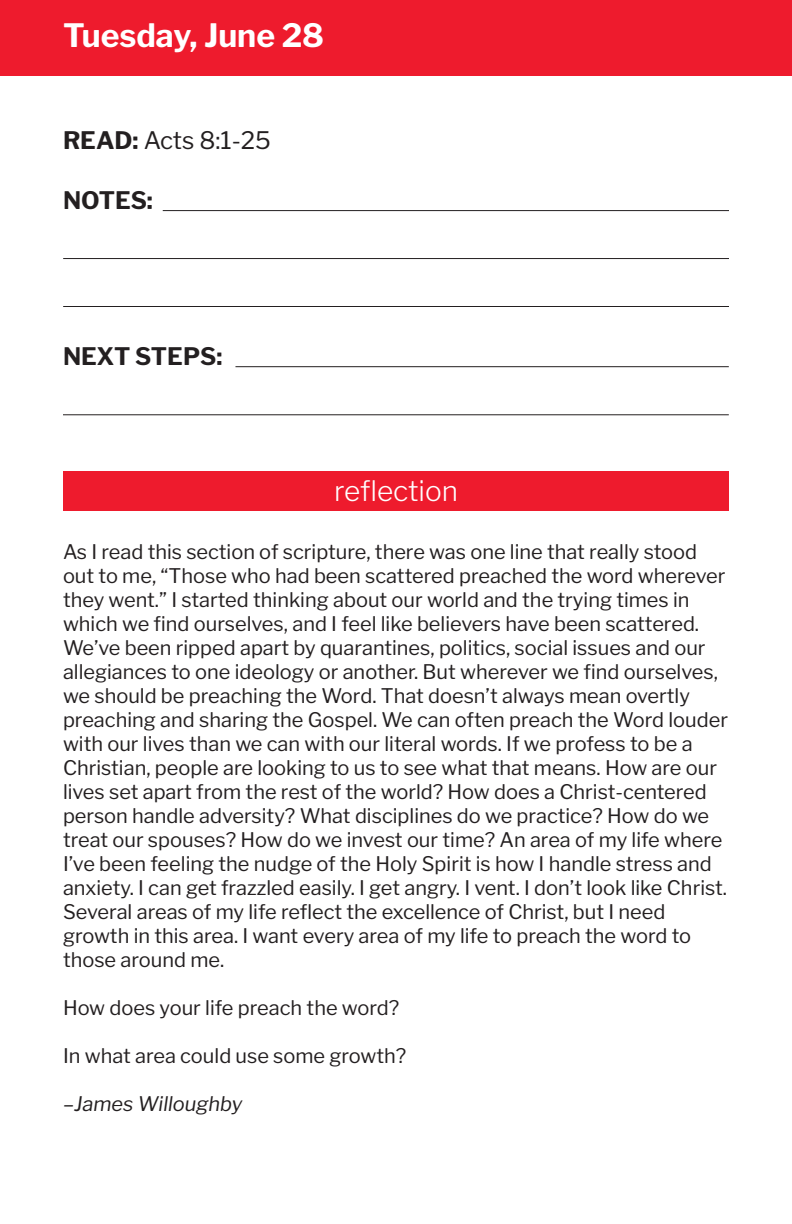
<style>
.page{position:relative;width:792px;height:1224px;background:#fff}
.page>*{position:absolute;margin:0;border:0;box-sizing:border-box;transform-origin:0 0}
.t1{font:700 32px "Libre Franklin";color:#fff}
.t2{font:300 28px "Libre Franklin";color:#fff}
.t3{font:700 24px "Libre Franklin";color:#231f20}
.t4{font:24px "Libre Franklin";letter-spacing:-.005em;color:#231f20}
.t5{font:20px/24px "Libre Franklin";color:#231f20}
.t6{font:italic 20px "Libre Franklin";color:#231f20}
.s1{font-weight:700}
</style>
<div class="page">
<div style="left:0;top:0;width:792px;height:76px;background:#ee1b2d"></div>
<div style="left:63px;top:471px;width:666px;height:40px;background:#ee1b2d"></div>
<hr style="left:163px;top:210px;width:566px;height:1px;background:#231f20">
<hr style="left:235px;top:366px;width:494px;height:1px;background:#231f20">
<hr style="left:63px;top:258px;width:666px;height:1px;background:#231f20">
<hr style="left:63px;top:306px;width:666px;height:1px;background:#231f20">
<hr style="left:63px;top:414px;width:666px;height:1px;background:#231f20">
<p class="t1" style="left:63px;top:11px;width:263px">Tuesday, June 28</p>
<p class="t4" style="left:63px;top:122px;width:209px"><span class="s1">READ:</span> Acts 8:1-25</p>
<p class="t3" style="left:63px;top:182px;width:91px">NOTES:</p>
<p class="t3" style="left:63px;top:338px;width:161px">NEXT STEPS:</p>
<p class="t2" style="left:334px;top:469px;width:125px">reflection</p>
<p class="t5" style="left:63px;top:537px;width:667px">As I read this section of scripture, there was one line that really stood out to me, “Those who had been scattered preached the word wherever they went.” I started thinking about our world and the trying times in which we find ourselves, and I feel like believers have been scattered.<br>We’ve been ripped apart by quarantines, politics, social issues and our allegiances to one ideology or another. But wherever we find ourselves, we should be preaching the Word. That doesn’t always mean overtly preaching and sharing the Gospel. We can often preach the Word louder with our lives than we can with our literal words. If we profess to be a Christian, people are looking to us to see what that means. How are our lives set apart from the rest of the world? How does a Christ-centered person handle adversity? What disciplines do we practice? How do we treat our spouses? How do we invest our time? An area of my life where I’ve been feeling the nudge of the Holy Spirit is how I handle stress and anxiety. I can get frazzled easily. I get angry. I vent. I don’t look like Christ.<br>Several areas of my life reflect the excellence of Christ, but I need growth in this area. I want every area of my life to preach the word to those around me.</p>
<p class="t5" style="left:63px;top:993px;width:338px">How does your life preach the word?</p>
<p class="t5" style="left:63px;top:1041px;width:345px">In what area could use some growth?</p>
<p class="t6" style="left:63px;top:1088px;width:181px">–James Willoughby</p>
</div>
